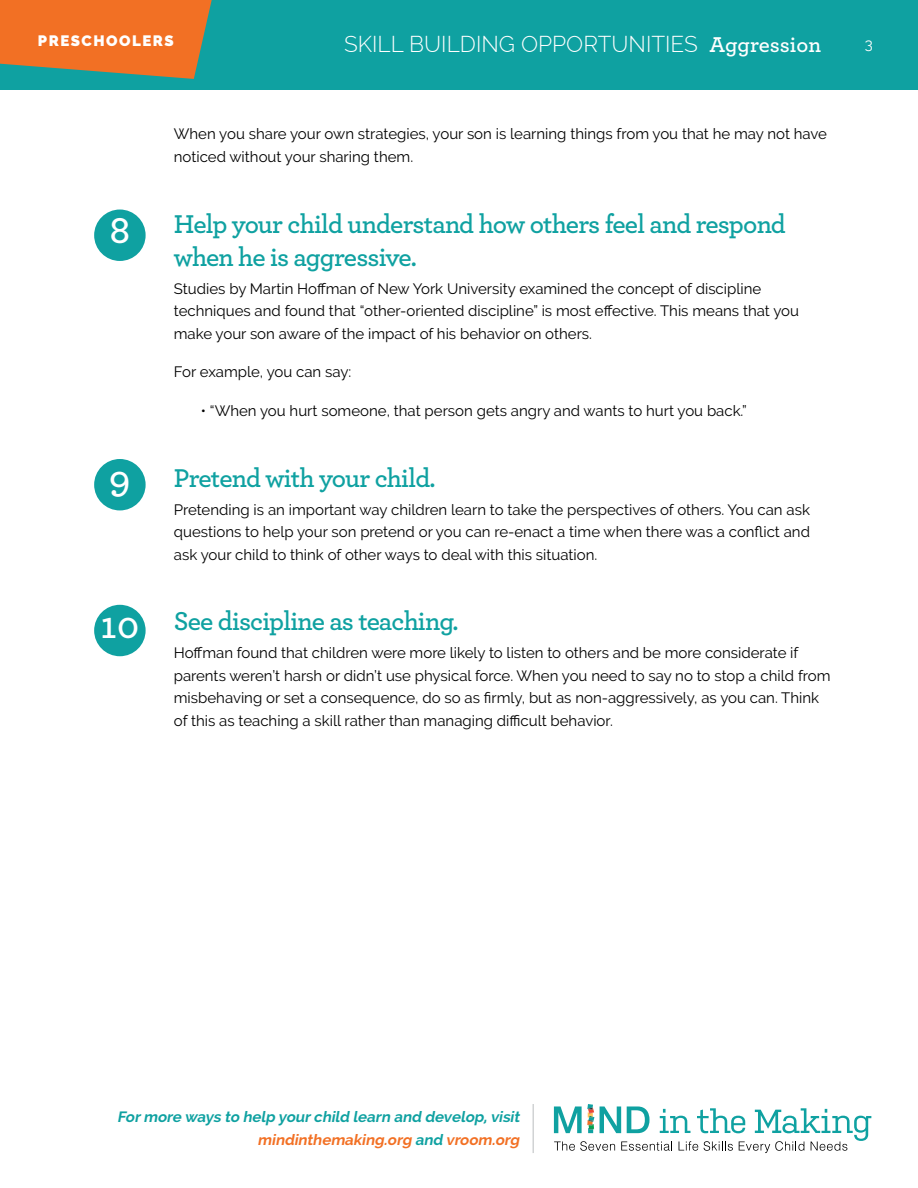
<style>
.page{position:relative;width:918px;height:1188px;background:#fff}
.page>*{position:absolute;margin:0;border:0;box-sizing:border-box;transform-origin:0 0}
.t1{font:600 39px "Archer Pro";color:#fff}
.t2{font:600 27px/33px "Archer Pro";letter-spacing:-.03em;color:#0fa1a1}
.t3{font:300 22.5px "Raleway";color:#fff}
.t4{font:15px/22.5px "Raleway";color:#000}
.t5{font:italic 700 15px/22.5px "Raleway";color:#0fa1a1;text-align:right}
.t6{font:900 15px "Raleway";letter-spacing:.1em;color:#fff}
.t7{font:15px "Raleway";color:#fff}
.s1{font-family:"Archer Pro";font-weight:600}
.s2{color:#f27024}
</style>
<div class="page">
<div style="left:0;top:0;width:918px;height:90px;background:#0fa1a1"></div>
<svg style="left:0;top:0;width:212px;height:79px;background:#d57633"></svg>
<svg style="left:554px;top:1104px;width:317px;height:49px"></svg>
<hr style="left:532px;top:1104px;width:2px;height:49px;background:#d1d3d4">
<div style="left:94px;top:210px;width:52px;height:51px;background:#0fa1a1;border-radius:50%"></div>
<div style="left:94px;top:459px;width:52px;height:51px;background:#0fa1a1;border-radius:50%"></div>
<div style="left:94px;top:605px;width:52px;height:51px;background:#0fa1a1;border-radius:50%"></div>
<p class="t6" style="left:38px;top:32px;width:137px">PRESCHOOLERS</p>
<h3 class="t3" style="left:344px;top:30px;width:479px">SKILL BUILDING OPPORTUNITIES <span class="s1">Aggression</span></h3>
<p class="t7" style="left:865px;top:35px;width:10px">3</p>
<h1 class="t1" style="left:110px;top:200px;width:22px">8</h1>
<h1 class="t1" style="left:109px;top:450px;width:23px">9</h1>
<h1 class="t1" style="left:101px;top:596px;width:40px">10</h1>
<p class="t4" style="left:174px;top:123px;width:655px">When you share your own strategies, your son is learning things from you that he may not have noticed without your sharing them.</p>
<h2 class="t2" style="left:174px;top:206px;width:614px">Help your child understand how others feel and respond when he is aggressive.</h2>
<p class="t4" style="left:174px;top:277px;width:627px">Studies by Martin Hoffman of New York University examined the concept of discipline techniques and found that “other-oriented discipline” is most effective. This means that you make your son aware of the impact of his behavior on others.</p>
<p class="t4" style="left:174px;top:361px;width:179px">For example, you can say:</p>
<p class="t4" style="left:201px;top:399px;width:548px">• “When you hurt someone, that person gets angry and wants to hurt you back.”</p>
<h2 class="t2" style="left:174px;top:460px;width:263px">Pretend with your child.</h2>
<p class="t4" style="left:174px;top:498px;width:638px;text-align:justify">Pretending is an important way children learn to take the perspectives of others. You can ask questions to help your son pretend or you can re-enact a time when there was a conflict and ask your child to think of other ways to deal with this situation.</p>
<h2 class="t2" style="left:174px;top:603px;width:286px">See discipline as teaching.</h2>
<p class="t4" style="left:174px;top:642px;width:658px">Hoffman found that children were more likely to listen to others and be more considerate if parents weren’t harsh or didn’t use physical force. When you need to say no to stop a child from misbehaving or set a consequence, do so as firmly, but as non-aggressively, as you can. Think of this as teaching a skill rather than managing difficult behavior.</p>
<p class="t5" style="left:117px;top:1106px;width:407px">Formore ways to help yourchild learn and develop,visit <span class="s2">mindinthemaking.org</span> and <span class="s2">vroom.org</span></p>
</div>
